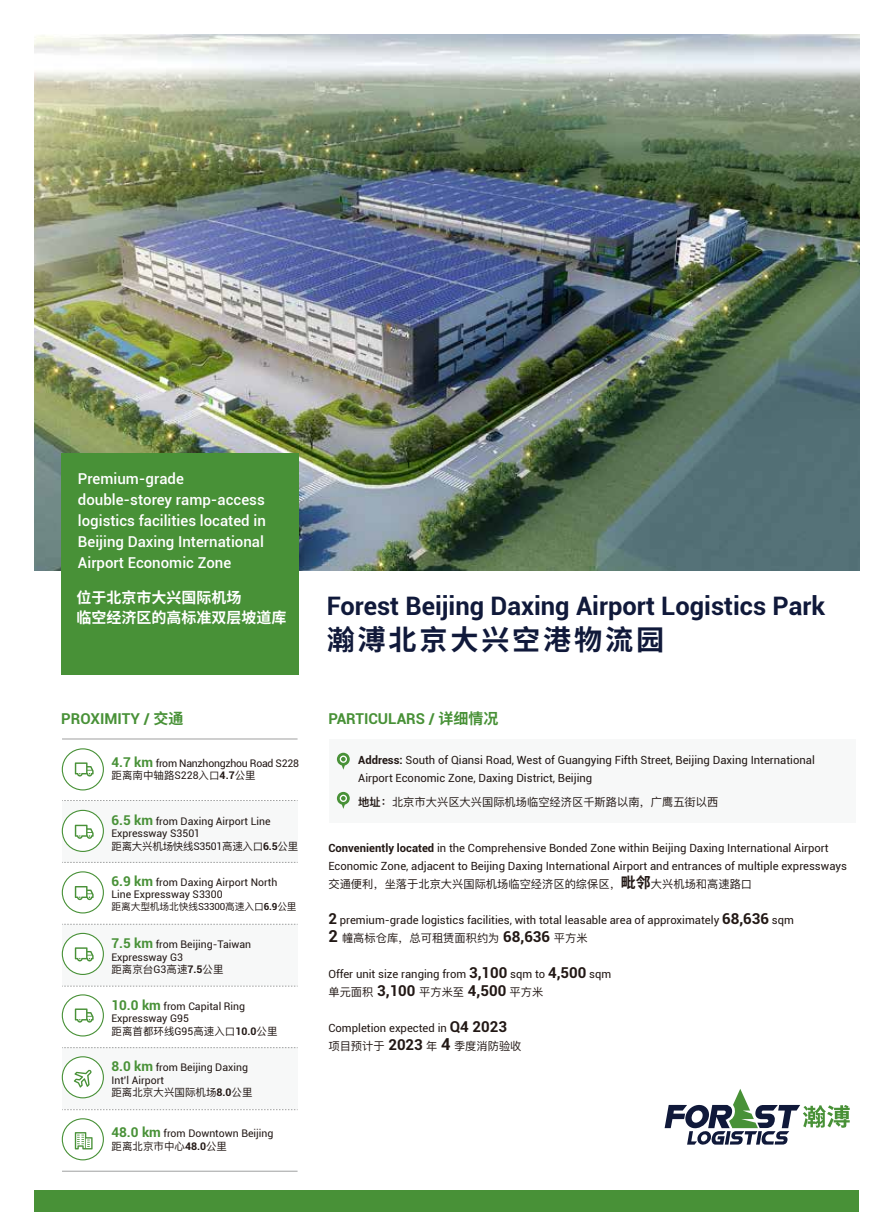
<style>
.page{position:relative;width:893px;height:1212px;background:#fff}
.page>*{position:absolute;margin:0;border:0;box-sizing:border-box;transform-origin:0 0}
.t1{font:700 28.05px "Noto Sans Hans";letter-spacing:.1em;color:#10193a}
.t2{font:700 25.5px "Roboto";color:#10193a}
.t3{font:500 15px/21px "Roboto";color:#fff}
.t4{font:700 15px "Roboto";color:#489137}
.t5{font:700 15px/20.2px "Noto Sans Hans";color:#fff}
.t6{font:11.25px/18px "Roboto";color:#221815}
.t7{font:11.25px "Ping Fang SC";color:#221815}
.t8{font:10.5px/12.6px "Roboto";color:#221815}
.t9{font:10.5px "Ping Fang SC";color:#221815}
.t10{font:10.5px "Roboto";letter-spacing:-.025em;color:#221815}
.t11{font:10.5px "Ping Fang SC";letter-spacing:-.025em;color:#221815}
.t12{font:9.75px "Ping Fang SC";letter-spacing:-.015em;color:#221815}
.s1{font-family:"Noto Sans Hans"}
.s2{font-weight:700;font-size:13.5px;color:#489137}
.s3{font-family:"Roboto"}
.s4{font-family:"Roboto";font-weight:700}
.s5{font-weight:700}
.s6{font-weight:600}
.s7{font-family:"Noto Sans Hans";font-weight:700;font-size:15px}
.s8{font-weight:700;font-size:15px}
.s9{font-family:"Roboto";font-weight:700;font-size:16.5px}
.s10{font-family:"Roboto";font-weight:700;font-size:15px}
</style>
<div class="page">
<div style="left:62px;top:1047px;width:235px;height:62px;background:#f7f8f8"></div>
<div style="left:330px;top:739px;width:526px;height:83px;background:#f7f8f8"></div>
<div style="left:34px;top:1191px;width:825px;height:21px;background:#489137"></div>
<div style="left:62px;top:924px;width:235px;height:62px;background:#f7f8f8"></div>
<div style="left:62px;top:801px;width:235px;height:61px;background:#f7f8f8"></div>
<hr style="left:62px;top:739px;width:236px;height:1px;background:#9fa0a0">
<svg style="left:62px;top:800px;width:236px;height:1px"></svg>
<svg style="left:62px;top:862px;width:236px;height:1px"></svg>
<svg style="left:62px;top:924px;width:236px;height:1px"></svg>
<svg style="left:62px;top:986px;width:236px;height:1px"></svg>
<svg style="left:62px;top:1047px;width:236px;height:1px"></svg>
<div style="left:62px;top:748px;width:42px;height:42px;border:1px solid #489137;border-radius:50%"></div>
<div style="left:62px;top:810px;width:41px;height:41px;background:#fff;border-radius:50%"></div>
<div style="left:62px;top:810px;width:42px;height:42px;border:1px solid #489137;border-radius:50%"></div>
<div style="left:62px;top:871px;width:42px;height:42px;border:1px solid #489137;border-radius:50%"></div>
<div style="left:62px;top:933px;width:41px;height:41px;background:#fff;border-radius:50%"></div>
<div style="left:62px;top:933px;width:42px;height:42px;border:1px solid #489137;border-radius:50%"></div>
<div style="left:62px;top:994px;width:42px;height:42px;border:1px solid #489137;border-radius:50%"></div>
<div style="left:62px;top:1057px;width:41px;height:41px;background:#fff;border-radius:50%"></div>
<div style="left:62px;top:1056px;width:42px;height:42px;border:1px solid #489137;border-radius:50%"></div>
<svg style="left:75px;top:825px;width:19px;height:14px"></svg>
<svg style="left:75px;top:886px;width:19px;height:14px"></svg>
<svg style="left:75px;top:947px;width:19px;height:14px"></svg>
<svg style="left:75px;top:1008px;width:19px;height:14px"></svg>
<svg style="left:75px;top:762px;width:19px;height:14px"></svg>
<svg style="left:337px;top:753px;width:13px;height:17px"></svg>
<svg style="left:337px;top:792px;width:13px;height:17px"></svg>
<img style="left:34px;top:35px;width:825px;height:535px">
<svg style="left:665px;top:1089px;width:185px;height:56px"></svg>
<svg style="left:62px;top:1109px;width:236px;height:1px"></svg>
<hr style="left:62px;top:1171px;width:236px;height:1px;background:#9fa0a0">
<div style="left:62px;top:1118px;width:42px;height:42px;border:1px solid #489137;border-radius:50%"></div>
<svg style="left:75px;top:1132px;width:18px;height:17px"></svg>
<svg style="left:74px;top:1069px;width:18px;height:18px"></svg>
<div style="left:61px;top:453px;width:237px;height:222px;background:#489137"></div>
<h3 class="t3" style="left:78px;top:468px;width:189px">Premium-grade double-storey ramp-access logistics facilities located in<br>Beijing Daxing International<br>Airport Economic Zone</h3>
<h3 class="t5" style="left:76px;top:587px;width:211px">位于北京市大兴国际机场<br>临空经济区的高标准双层坡道库</h3>
<h2 class="t2" style="left:327px;top:588px;width:500px">Forest Beijing Daxing Airport Logistics Park</h2>
<h1 class="t1" style="left:327px;top:624px;width:339px">瀚溥北京大兴空港物流园</h1>
<h3 class="t4" style="left:61px;top:708px;width:124px">PROXIMITY / <span class="s1">交通</span></h3>
<h3 class="t4" style="left:328px;top:708px;width:172px">PARTICULARS / <span class="s1">详细情况</span></h3>
<p class="t10" style="left:111px;top:755px;width:189px"><span class="s2">4.7 km</span> from Nanzhongzhou Road S228</p>
<p class="t9" style="left:111px;top:769px;width:146px">距离南中轴路<span class="s3">S228</span>入口<span class="s4">4.7</span>公里</p>
<p class="t8" style="left:111px;top:814px;width:161px"><span class="s2">6.5 km</span> from Daxing Airport Line<br>Expressway S3501</p>
<p class="t11" style="left:111px;top:839px;width:188px">距离大兴机场快线<span class="s3">S3501</span>高速入口<span class="s4">6.5</span>公里</p>
<p class="t8" style="left:111px;top:875px;width:167px"><span class="s2">6.9 km</span> from Daxing Airport North<br>Line Expressway S3300</p>
<p class="t12" style="left:111px;top:900px;width:187px">距离大型机场北快线<span class="s3">S3300</span>高速入口<span class="s4">6.9</span>公里</p>
<p class="t8" style="left:111px;top:937px;width:141px"><span class="s2">7.5 km</span> from Beijing-Taiwan<br>Expressway G3</p>
<p class="t9" style="left:111px;top:963px;width:114px">距离京台<span class="s3">G3</span>高速<span class="s4">7.5</span>公里</p>
<p class="t8" style="left:111px;top:999px;width:135px"><span class="s2">10.0 km</span> from Capital Ring<br>Expressway G95</p>
<p class="t9" style="left:111px;top:1025px;width:168px">距离首都环线<span class="s3">G95</span>高速入口<span class="s4">10.0</span>公里</p>
<p class="t8" style="left:111px;top:1060px;width:138px"><span class="s2">8.0 km</span> from Beijing Daxing<br>Int’l Airport</p>
<p class="t9" style="left:111px;top:1086px;width:143px">距离北京大兴国际机场<span class="s4">8.0</span>公里</p>
<p class="t6" style="left:358px;top:750px;width:458px"><span class="s5">Address:</span> South of Qiansi Road, West of Guangying Fifth Street, Beijing Daxing International<br>Airport Economic Zone, Daxing District, Beijing</p>
<p class="t7" style="left:358px;top:795px;width:361px"><span class="s6">地址：</span>北京市大兴区大兴国际机场临空经济区千斯路以南，广鹰五街以西</p>
<p class="t6" style="left:328px;top:839px;width:520px"><span class="s5">Conveniently located</span> in the Comprehensive Bonded Zone within Beijing Daxing International Airport<br>Economic Zone, adjacent to Beijing Daxing International Airport and entrances of multiple expressways</p>
<p class="t7" style="left:328px;top:877px;width:425px">交通便利，坐落于北京大兴国际机场临空经济区的综保区，<span class="s7">毗邻</span>大兴机场和高速路口</p>
<p class="t6" style="left:328px;top:911px;width:467px"><span class="s8">2</span> premium-grade logistics facilities, with total leasable area of approximately <span class="s8">68,636</span> sqm</p>
<p class="t7" style="left:328px;top:931px;width:261px"><span class="s9">2</span> 幢高标仓库，总可租赁面积约为 <span class="s10">68,636</span> 平方米</p>
<p class="t6" style="left:328px;top:965px;width:284px">Offer unit size ranging from <span class="s8">3,100</span> sqm to <span class="s8">4,500</span> sqm</p>
<p class="t7" style="left:328px;top:985px;width:216px">单元面积 <span class="s10">3,100</span> 平方米至 <span class="s10">4,500</span> 平方米</p>
<p class="t6" style="left:328px;top:1019px;width:180px">Completion expected in <span class="s8">Q4 2023</span></p>
<p class="t7" style="left:328px;top:1039px;width:195px">项目预计于 <span class="s10">2023</span> 年 <span class="s9">4</span> 季度消防验收</p>
<p class="t8" style="left:111px;top:1127px;width:163px"><span class="s2">48.0 km</span> from Downtown Beijing</p>
<p class="t9" style="left:111px;top:1140px;width:117px">距离北京市中心<span class="s4">48.0</span>公里</p>
</div>
